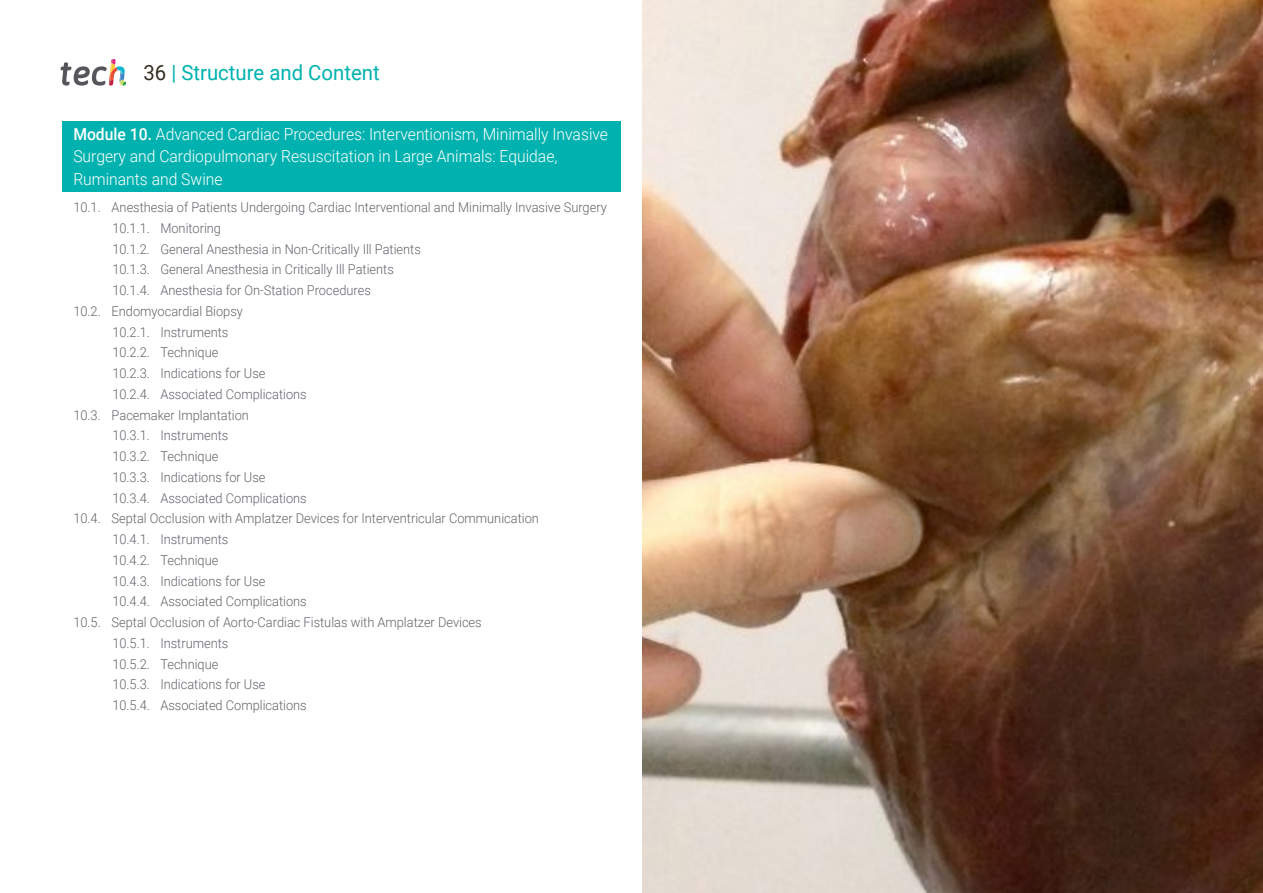
<style>
.page{position:relative;width:1263px;height:893px;background:#fff}
.page>*{position:absolute;margin:0;border:0;box-sizing:border-box;transform-origin:0 0}
.t1{font:21px "Roboto";color:#00b2af}
.t2{font:300 16.5px/22.5px "Roboto";color:#fff;scale:.95 1}
.t3{font:300 13.5px "Roboto";color:#61646a;scale:.95 1}
.s1{color:#312e20}
.s2{font-weight:500}
</style>
<div class="page">
<svg style="left:61px;top:59px;width:65px;height:27px"></svg>
<img style="left:642px;top:0;width:621px;height:893px">
<div style="left:62px;top:121px;width:559px;height:70px;background:#00b2af"></div>
<h1 class="t1" style="left:144px;top:57px;width:238px"><span class="s1">36</span> | Structure and Content</h1>
<p class="t2" style="left:73px;top:122px;width:564px"><span class="s2">Module 10.</span> Advanced Cardiac Procedures: Interventionism, Minimally Invasive<br>Surgery and Cardiopulmonary Resuscitation in Large Animals: Equidae,<br>Ruminants and Swine</p>
<p class="t3" style="left:73px;top:198px;width:563px">10.1. Anesthesia of Patients Undergoing Cardiac Interventional and Minimally Invasive Surgery</p>
<p class="t3" style="left:112px;top:219px;width:116px">10.1.1. Monitoring</p>
<p class="t3" style="left:112px;top:239px;width:326px">10.1.2. General Anesthesia in Non-Critically Ill Patients</p>
<p class="t3" style="left:112px;top:260px;width:298px">10.1.3. General Anesthesia in Critically Ill Patients</p>
<p class="t3" style="left:112px;top:281px;width:274px">10.1.4. Anesthesia for On-Station Procedures</p>
<p class="t3" style="left:73px;top:302px;width:180px">10.2. Endomyocardial Biopsy</p>
<p class="t3" style="left:112px;top:322px;width:124px">10.2.1. Instruments</p>
<p class="t3" style="left:112px;top:343px;width:113px">10.2.2. Technique</p>
<p class="t3" style="left:112px;top:364px;width:163px">10.2.3. Indications for Use</p>
<p class="t3" style="left:112px;top:385px;width:206px">10.2.4. Associated Complications</p>
<p class="t3" style="left:73px;top:405px;width:186px">10.3. Pacemaker Implantation</p>
<p class="t3" style="left:112px;top:426px;width:124px">10.3.1. Instruments</p>
<p class="t3" style="left:112px;top:447px;width:113px">10.3.2. Technique</p>
<p class="t3" style="left:112px;top:468px;width:163px">10.3.3. Indications for Use</p>
<p class="t3" style="left:112px;top:488px;width:206px">10.3.4. Associated Complications</p>
<p class="t3" style="left:73px;top:509px;width:492px">10.4. Septal Occlusion with Amplatzer Devices for Interventricular Communication</p>
<p class="t3" style="left:112px;top:530px;width:124px">10.4.1. Instruments</p>
<p class="t3" style="left:112px;top:551px;width:113px">10.4.2. Technique</p>
<p class="t3" style="left:112px;top:571px;width:163px">10.4.3. Indications for Use</p>
<p class="t3" style="left:112px;top:592px;width:206px">10.4.4. Associated Complications</p>
<p class="t3" style="left:73px;top:613px;width:431px">10.5. Septal Occlusion of Aorto-Cardiac Fistulas with Amplatzer Devices</p>
<p class="t3" style="left:112px;top:634px;width:124px">10.5.1. Instruments</p>
<p class="t3" style="left:112px;top:654px;width:113px">10.5.2. Technique</p>
<p class="t3" style="left:112px;top:675px;width:163px">10.5.3. Indications for Use</p>
<p class="t3" style="left:112px;top:696px;width:206px">10.5.4. Associated Complications</p>
</div>
